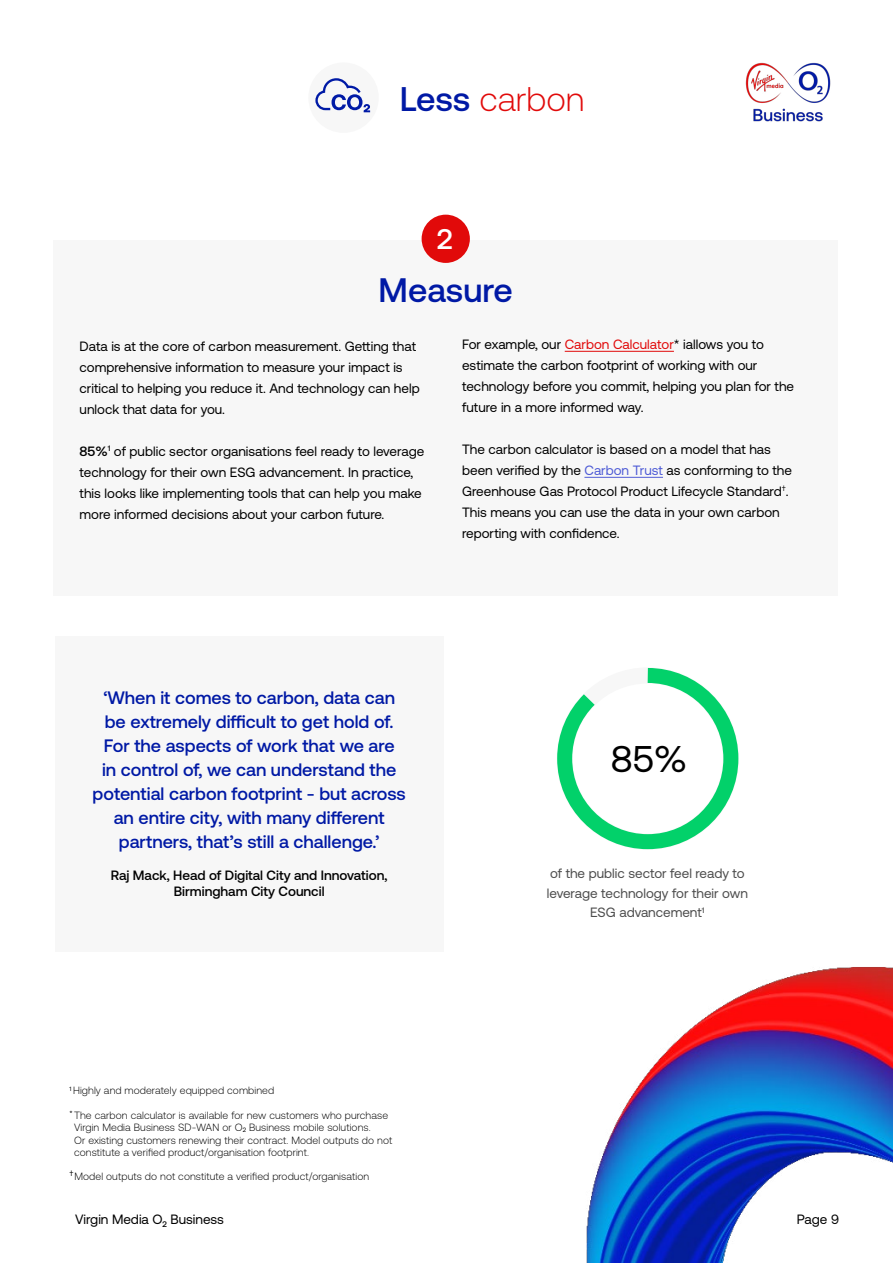
<style>
.page{position:relative;width:893px;height:1263px;background:#fff}
.page>*{position:absolute;margin:0;border:0;box-sizing:border-box;transform-origin:0 0}
.t1{font:37.05px "Aeonik Pro";color:#000}
.t2{font:300 34.2px "Aeonik Pro";color:#e10a0a}
.t3{font:500 33.9px "Aeonik Pro";color:#0019a5}
.t4{font:500 28.5px "Aeonik Pro";color:#fff}
.t5{font:500 18px/24px "Aeonik Pro";color:#0019a5;text-align:center}
.t6{font:13.5px/21px "Aeonik Pro";color:#000}
.t7{font:13.5px/19.5px "Aeonik Pro";color:#4d4d4d;text-align:center}
.t8{font:500 13.5px/16.5px "Aeonik Pro";color:#000;text-align:center}
.t9{font:300 10.5px/12.6px "Aeonik Pro";letter-spacing:.01em;color:#000}
.s1{font-weight:500;color:#0019a5}
.s2{font-weight:500}
.s3{color:#e10a0a}
.s4{color:#4f5cd6}
.s5{font-weight:400;font-size:6.3px}
</style>
<div class="page">
<img style="left:745px;top:62px;width:86px;height:60px">
<div style="left:53px;top:240px;width:785px;height:355px;background:#f7f7f7"></div>
<div style="left:55px;top:636px;width:388px;height:315px;background:#f7f7f7"></div>
<div style="left:308px;top:62px;width:71px;height:71px;background:#f7f7f7;border-radius:50%"></div>
<svg style="left:315px;top:78px;width:55px;height:34px"></svg>
<div style="left:422px;top:215px;width:48px;height:48px;background:#e10a0a;border-radius:50%"></div>
<hr style="left:565px;top:351px;width:109px;height:1px;background:#e10a0a">
<hr style="left:584px;top:477px;width:79px;height:1px;background:#4f5cd6">
<svg style="left:557px;top:667px;width:182px;height:122px"></svg>
<img style="left:562px;top:789px;width:331px;height:474px">
<h2 class="t2" style="left:400px;top:81px;width:186px"><span class="s1">Less</span> carbon</h2>
<h3 class="t4" style="left:437px;top:224px;width:17px">2</h3>
<h3 class="t3" style="left:379px;top:271px;width:136px">Measure</h3>
<p class="t6" style="left:80px;top:335px;width:342px">Data is at the core of carbon measurement. Getting that comprehensive information to measure your impact is critical to helping you reduce it. And technology can help unlock that data for you.</p>
<p class="t6" style="left:80px;top:440px;width:346px"><span class="s2">85%</span><sup>1</sup> of public sector organisations feel ready to leverage technology for their own ESG advancement. In practice, this looks like implementing tools that can help you make more informed decisions about your carbon future.</p>
<p class="t6" style="left:462px;top:333px;width:333px">For example, our <span class="s3">Carbon Calculator</span>* iallows you to estimate the carbon footprint of working with our technology before you commit, helping you plan for the future in a more informed way.</p>
<p class="t6" style="left:462px;top:438px;width:331px">The carbon calculator is based on a model that has been verified by the <span class="s4">Carbon Trust</span> as conforming to the Greenhouse Gas Protocol Product Lifecycle Standard<sup>†</sup>.<br>This means you can use the data in your own carbon reporting with confidence.</p>
<p class="t5" style="left:93px;top:686px;width:315px">‘When it comes to carbon, data can be extremely difficult to get hold of.<br>For the aspects of work that we are<br>in control of, we can understand the potential carbon footprint - but across an entire city, with many different partners, that’s still a challenge.’</p>
<p class="t8" style="left:111px;top:867px;width:278px">Raj Mack, Head of Digital City and Innovation,<br>Birmingham City Council</p>
<h1 class="t1" style="left:611px;top:738px;width:78px">85%</h1>
<p class="t7" style="left:547px;top:864px;width:203px">of the public sector feel ready to leverage technology for their own<br>ESG advancement<sup>1</sup></p>
<p class="t9" style="left:70px;top:1084px;width:206px"><sup>1</sup> Highly and moderately equipped combined</p>
<p class="t9" style="left:74px;top:1108px;width:320px;text-indent:-4px"><sup>*</sup> The carbon calculator is available for new customers who purchase Virgin Media Business SD-WAN or O<span class="s5">2</span> Business mobile solutions.<br>Or existing customers renewing their contract. Model outputs do not constitute a verified product/organisation footprint.</p>
<p class="t9" style="left:70px;top:1170px;width:301px"><sup>†</sup>Model outputs do not constitute a verified product/organisation</p>
<p class="t6" style="left:75px;top:1209px;width:150px">Virgin Media O<sub>2</sub> Business</p>
<p class="t6" style="left:797px;top:1209px;width:44px">Page 9</p>
</div>
